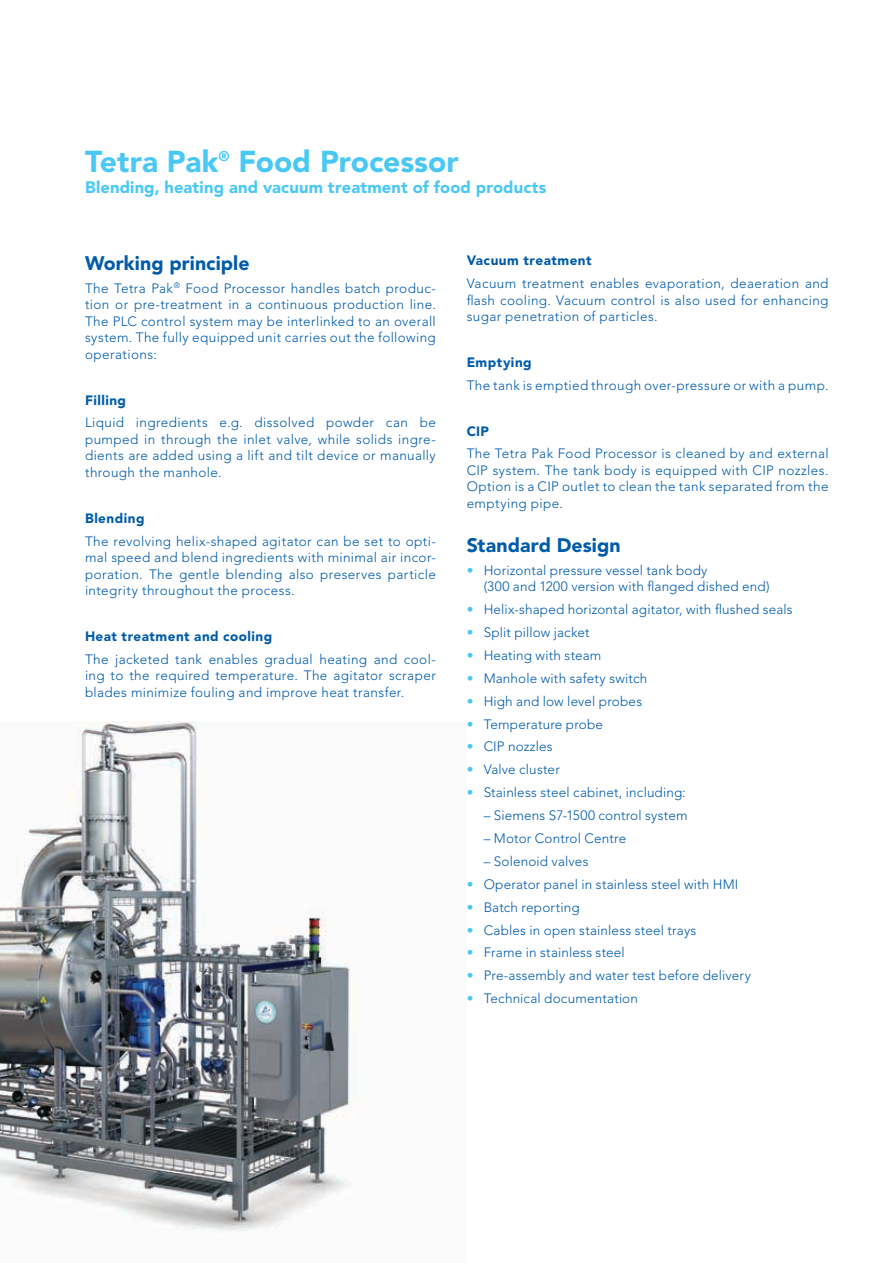
<style>
.page{position:relative;width:893px;height:1263px;background:#fff}
.page>*{position:absolute;margin:0;border:0;box-sizing:border-box;transform-origin:0 0}
.t1{font:900 30px "Avenir LT Std";color:#4ac8f5}
.t2{font:900 19.5px "Avenir LT Std";letter-spacing:.005em;color:#005bab}
.t3{font:900 16.5px "Avenir LT Std";letter-spacing:.01em;color:#4ac8f5}
.t4{font:300 13.5px/16.5px "Avenir LT Std";letter-spacing:.02em;color:#005bab;text-align:justify}
.t5{font:900 13.5px "Avenir LT Std";letter-spacing:.035em;color:#005bab}
.s1{color:#4ac8f5}
</style>
<div class="page">
<img style="left:0;top:721px;width:354px;height:510px">
<h1 class="t1" style="left:85px;top:143px;width:375px">Tetra Pak<sup>®</sup> Food Processor</h1>
<p class="t3" style="left:85px;top:177px;width:463px">Blending, heating and vacuum treatment of food products</p>
<h2 class="t2" style="left:85px;top:251px;width:166px">Working principle</h2>
<p class="t4" style="left:85px;top:280px;width:352px">The Tetra Pak<sup>®</sup> Food Processor handles batch produc&shy;tion or pre-treatment in a continuous production line.<br>The PLC control system may be interlinked to an overall system. The fully equipped unit carries out the following operations:</p>
<p class="t5" style="left:85px;top:392px;width:43px">Filling</p>
<p class="t4" style="left:85px;top:415px;width:352px">Liquid ingredients e.g. dissolved powder can be pumped in through the inlet valve, while solids ingre&shy;dients are added using a lift and tilt device or manually through the manhole.</p>
<p class="t5" style="left:85px;top:510px;width:61px">Blending</p>
<p class="t4" style="left:85px;top:533px;width:352px">The revolving helix-shaped agitator can be set to opti&shy;mal speed and blend ingredients with minimal air incor&shy;poration. The gentle blending also preserves particle integrity throughout the process.</p>
<p class="t5" style="left:85px;top:628px;width:189px">Heat treatment and cooling</p>
<p class="t4" style="left:85px;top:651px;width:352px">The jacketed tank enables gradual heating and cool&shy;ing to the required temperature. The agitator scraper blades minimize fouling and improve heat transfer.</p>
<p class="t5" style="left:467px;top:252px;width:126px">Vacuum treatment</p>
<p class="t4" style="left:467px;top:275px;width:363px">Vacuum treatment enables evaporation, deaeration and flash cooling. Vacuum control is also used for enhancing sugar penetration of particles.</p>
<p class="t5" style="left:467px;top:354px;width:67px">Emptying</p>
<p class="t4" style="left:467px;top:377px;width:363px">The tank is emptied through over-pressure or with a pump.</p>
<p class="t5" style="left:467px;top:423px;width:24px">CIP</p>
<p class="t4" style="left:467px;top:446px;width:363px">The Tetra Pak Food Processor is cleaned by and external CIP system. The tank body is equipped with CIP nozzles.<br>Option is a CIP outlet to clean the tank separated from the emptying pipe.</p>
<h2 class="t2" style="left:467px;top:533px;width:155px">Standard Design</h2>
<p class="t4" style="left:484px;top:562px;width:287px;text-indent:-17px"><span class="s1">•</span> Horizontal pressure vessel tank body<br>(300 and 1200 version with flanged dished end)</p>
<p class="t4" style="left:467px;top:601px;width:327px"><span class="s1">•</span> Helix-shaped horizontal agitator, with flushed seals</p>
<p class="t4" style="left:467px;top:624px;width:124px"><span class="s1">•</span> Split pillow jacket</p>
<p class="t4" style="left:467px;top:647px;width:136px"><span class="s1">•</span> Heating with steam</p>
<p class="t4" style="left:467px;top:670px;width:182px"><span class="s1">•</span> Manhole with safety switch</p>
<p class="t4" style="left:467px;top:693px;width:177px"><span class="s1">•</span> High and low level probes</p>
<p class="t4" style="left:467px;top:716px;width:138px"><span class="s1">•</span> Temperature probe</p>
<p class="t4" style="left:467px;top:739px;width:88px"><span class="s1">•</span> CIP nozzles</p>
<p class="t4" style="left:467px;top:761px;width:95px"><span class="s1">•</span> Valve cluster</p>
<p class="t4" style="left:467px;top:784px;width:221px"><span class="s1">•</span> Stainless steel cabinet, including:</p>
<p class="t4" style="left:484px;top:807px;width:205px">– Siemens S7-1500 control system</p>
<p class="t4" style="left:484px;top:830px;width:144px">– Motor Control Centre</p>
<p class="t4" style="left:484px;top:853px;width:106px">– Solenoid valves</p>
<p class="t4" style="left:467px;top:876px;width:273px"><span class="s1">•</span> Operator panel in stainless steel with HMI</p>
<p class="t4" style="left:467px;top:899px;width:114px"><span class="s1">•</span> Batch reporting</p>
<p class="t4" style="left:467px;top:922px;width:231px"><span class="s1">•</span> Cables in open stainless steel trays</p>
<p class="t4" style="left:467px;top:944px;width:160px"><span class="s1">•</span> Frame in stainless steel</p>
<p class="t4" style="left:467px;top:967px;width:286px"><span class="s1">•</span> Pre-assembly and water test before delivery</p>
<p class="t4" style="left:467px;top:990px;width:173px"><span class="s1">•</span> Technical documentation</p>
</div>
